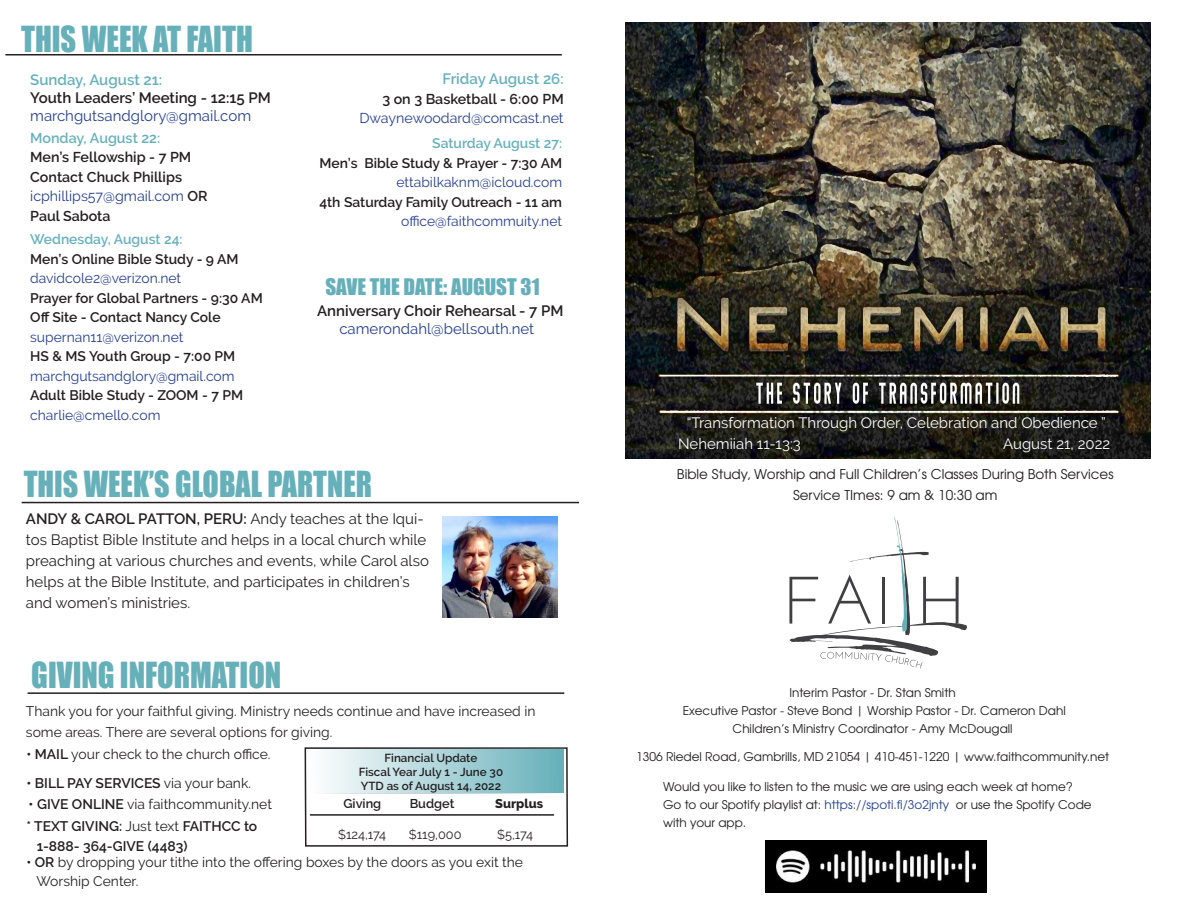
<style>
.page{position:relative;width:1188px;height:918px;background:#fff}
.page>*{position:absolute;margin:0;border:0;box-sizing:border-box;transform-origin:0 0}
.t1{font:33px "Impact";color:#66b0ba;scale:.92 1}
.t2{font:33px "Impact";color:#66b0ba;scale:.91 1}
.t3{font:21px "Impact";color:#66b0ba}
.t4{font:15px/21px "Raleway";color:#231f20}
.t5{font:600 15px/18px "Raleway";color:#231f20}
.t6{font:15px/21px "Raleway";color:#fff}
.t7{font:600 15px "Raleway";color:#66b0ba}
.t8{font:14.25px/19.5px "Raleway";color:#253f8e;text-align:right}
.t9{font:600 14.25px/19.5px "Raleway";color:#231f20}
.t10{font:600 14.25px "Raleway";color:#66b0ba}
.t11{font:600 13.8px/19.5px "Raleway";color:#231f20}
.t12{font:13.8px/21px "Raleway";color:#231f20}
.t13{font:13.5px/21px "Te X Gyre Adventor";color:#231f20;text-align:center}
.t14{font:12.75px "Raleway";color:#231f20}
.t15{font:600 12.75px "Raleway";color:#231f20}
.t16{font:800 12.75px "Raleway";color:#231f20}
.t17{font:12px/18px "Te X Gyre Adventor";color:#231f20;text-align:center}
.t18{font:600 11.7px/14px "Raleway";color:#231f20;text-align:center}
.s1{color:#66b0ba}
.s2{font-weight:400;color:#253f8e}
.s3{font-weight:600;color:#231f20}
.s4{font-weight:600}
.s5{font-weight:400}
.s6{color:#253f8e}
</style>
<div class="page">
<svg style="left:304px;top:747px;width:265px;height:100px"></svg>
<img style="left:625px;top:23px;width:525px;height:436px">
<svg style="left:789px;top:516px;width:178px;height:153px"></svg>
<hr style="left:5px;top:54px;width:557px;height:2px;background:#231f20">
<div style="left:307px;top:749px;width:258px;height:45px;background:linear-gradient(to right,#fff,#65afb9);border:2px solid #fff"></div>
<hr style="left:310px;top:814px;width:244px;height:2px;background:#231f20">
<hr style="left:28px;top:692px;width:536px;height:2px;background:#231f20">
<img style="left:766px;top:840px;width:221px;height:52px">
<hr style="left:22px;top:502px;width:557px;height:1px;background:#231f20">
<img style="left:443px;top:516px;width:114px;height:101px">
<p class="t1" style="left:21px;top:13px;width:253px">THIS WEEK AT FAITH</p>
<p class="t5" style="left:30px;top:71px;width:242px"><span class="s1">Sunday, August 21:<br></span>Youth Leaders’ Meeting - 12:15 PM <span class="s2">marchgutsandglory@gmail.com</span></p>
<p class="t7" style="left:443px;top:70px;width:123px">Friday August 26:</p>
<p class="t8" style="left:359px;top:89px;width:206px"><span class="s3">3 on 3 Basketball - 6:00 PM<br></span>Dwaynewoodard@comcast.net</p>
<p class="t10" style="left:30px;top:130px;width:132px">Monday, August 22:</p>
<p class="t9" style="left:30px;top:148px;width:163px">Men’s Fellowship - 7 PM<br>Contact Chuck Phillips</p>
<p class="t8" style="left:30px;top:187px;width:179px">icphillips57@gmail.com <span class="s3">OR</span></p>
<p class="t9" style="left:30px;top:206px;width:82px">Paul Sabota</p>
<p class="t11" style="left:30px;top:230px;width:234px"><span class="s1">Wednesday, August 24:<br></span>Men’s Online Bible Study - 9 AM <span class="s2">davidcole2@verizon.net<br></span>Prayer for Global Partners - 9:30 AM<br>Off Site - Contact Nancy Cole <span class="s2">supernan11@verizon.net<br></span>HS &amp; MS Youth Group - 7:00 PM <span class="s2">marchgutsandglory@gmail.com</span></p>
<p class="t11" style="left:30px;top:386px;width:214px">Adult Bible Study - ZOOM - 7 PM <span class="s2">charlie@cmello.com</span></p>
<p class="t11" style="left:319px;top:133px;width:244px;text-align:right"><span class="s1">Saturday August 27:<br></span>Men’s Bible Study &amp; Prayer - 7:30 AM <span class="s2">ettabilkaknm@icloud.com<br></span>4th Saturday Family Outreach - 11 am <span class="s2">office@faithcommuity.net</span></p>
<p class="t3" style="left:325px;top:271px;width:216px">SAVE THE DATE: AUGUST 31</p>
<p class="t5" style="left:317px;top:302px;width:248px;text-align:center">Anniversary Choir Rehearsal - 7 PM <span class="s2">camerondahl@bellsouth.net</span></p>
<p class="t2" style="left:24px;top:458px;width:384px">THIS WEEK’S GLOBAL PARTNER</p>
<p class="t4" style="left:26px;top:508px;width:405px"><span class="s4">ANDY &amp; CAROL PATTON, PERU:</span> Andy teaches at the Iqui&shy;tos Baptist Bible Institute and helps in a local church while preaching at various churches and events, while Carol also helps at the Bible Institute, and participates in children’s and women’s ministries.</p>
<p class="t1" style="left:31px;top:650px;width:273px">GIVING INFORMATION</p>
<p class="t12" style="left:26px;top:700px;width:511px">Thank you for your faithful giving. Ministry needs continue and have increased in some areas. There are several options for giving.</p>
<p class="t12" style="left:26px;top:744px;width:246px"><span class="s4">• MAIL</span> your check to the church office.</p>
<p class="t11" style="left:26px;top:773px;width:226px">• BILL PAY SERVICES <span class="s5">via your bank.</span></p>
<p class="t11" style="left:37px;top:817px;width:222px;text-indent:-10px">* TEXT GIVING: <span class="s5">Just text</span> FAITHCC to<br>1-888- 364-GIVE (4483)</p>
<p class="t18" style="left:359px;top:751px;width:146px">Financial Update<br>Fiscal Year July 1 - June 30<br>YTD as of August 14, 2022</p>
<p class="t12" style="left:29px;top:793px;width:245px"><span class="s4">• GIVE ONLINE</span> via faithcommunity.net</p>
<p class="t15" style="left:343px;top:796px;width:39px">Giving</p>
<p class="t15" style="left:410px;top:796px;width:46px">Budget</p>
<p class="t16" style="left:495px;top:796px;width:49px">Surplus</p>
<p class="t14" style="left:338px;top:827px;width:50px">$124,174</p>
<p class="t14" style="left:409px;top:827px;width:54px">$119,000</p>
<p class="t14" style="left:497px;top:827px;width:37px">$5,174</p>
<p class="t12" style="left:37px;top:852px;width:488px;line-height:19.5px;text-indent:-10px"><span class="s4">• OR</span> by dropping your tithe into the offering boxes by the doors as you exit the<br>Worship Center.</p>
<p class="t6" style="left:678px;top:412px;width:429px;text-indent:9px">“Transformation Through Order, Celebration and Obedience ”<br>Nehemiiah 11-13:3</p>
<p class="t6" style="left:1003px;top:433px;width:109px">August 21, 2022</p>
<p class="t13" style="left:677px;top:462px;width:438px">Bible Study, Worship and Full Children’s Classes During Both Services<br>Service TImes: 9 am &amp; 10:30 am</p>
<p class="t17" style="left:683px;top:682px;width:384px">Interim Pastor - Dr. Stan Smith<br>Executive Pastor - Steve Bond | Worship Pastor - Dr. Cameron Dahl<br>Children’s Ministry Coordinator - Amy McDougall</p>
<p class="t17" style="left:636px;top:747px;width:475px">1306 Riedel Road, Gambrills, MD 21054 | 410-451-1220 | www.faithcommunity.net</p>
<p class="t17" style="left:663px;top:776px;width:430px;text-align:left">Would you like to listen to the music we are using each week at home?<br>Go to our Spotify playlist at: <span class="s6">https://spoti.fi/3o2jnty</span> or use the Spotify Code with your app.</p>
</div>
